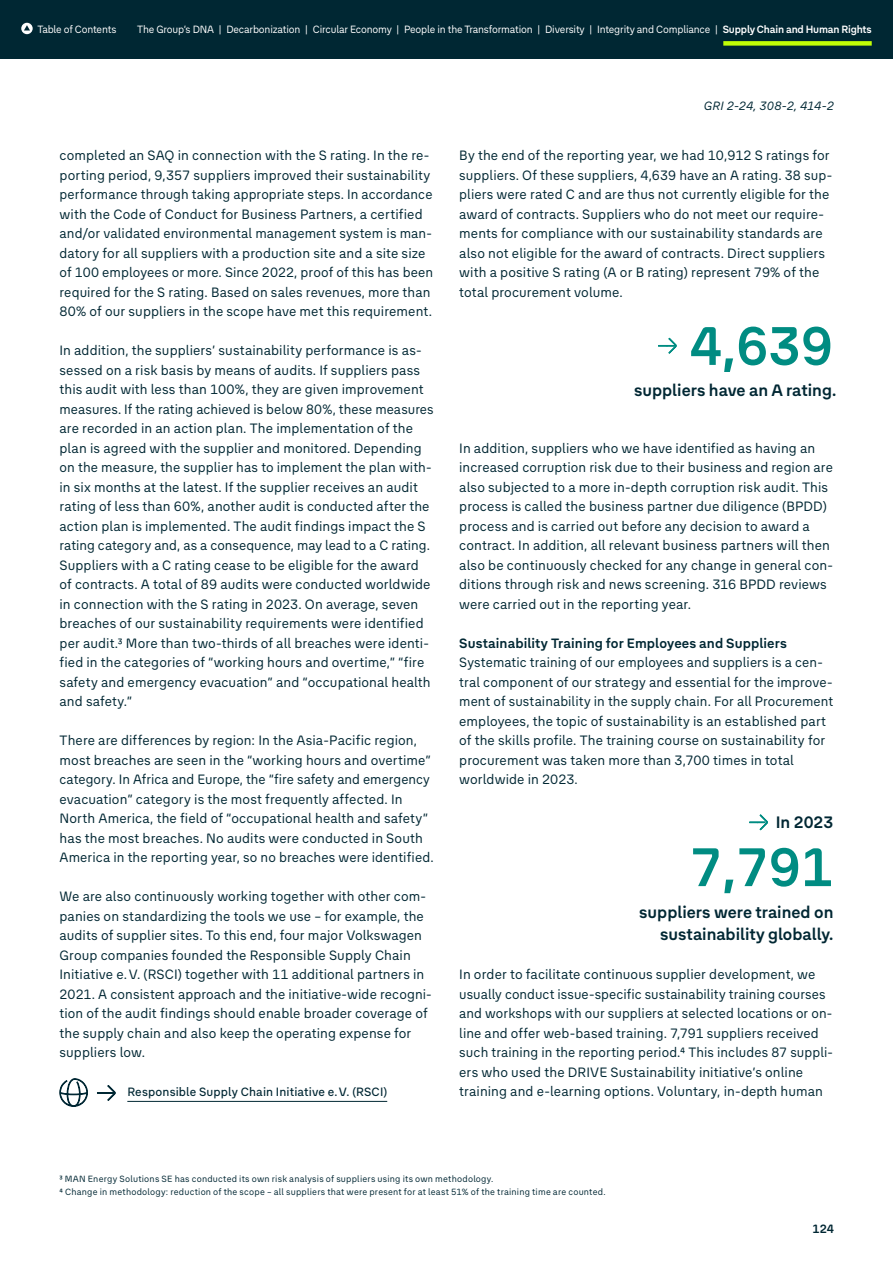
<style>
.page{position:relative;width:893px;height:1263px;background:#fff}
.page>*{position:absolute;margin:0;border:0;box-sizing:border-box;transform-origin:0 0}
.t1{font:700 54px "The Group TEXT Pro";color:#008c82}
.t2{font:700 16.5px/22.5px "The Group TEXT Pro";color:#002733;text-align:right}
.t3{font:13.5px/19.5px "The Group TEXT Pro";letter-spacing:.01em;color:#002733}
.t4{font:700 13.5px "The Group TEXT Pro";letter-spacing:.01em;color:#002733}
.t5{font:500 12px "The Group TEXT Pro";letter-spacing:.01em;color:#002733}
.t6{font:italic 12px "The Group TEXT Pro";letter-spacing:.015em;color:#002733}
.t7{font:700 12px "The Group TEXT Pro";color:#002733}
.t8{font:10.5px "The Group TEXT Pro";letter-spacing:-.015em;color:#fff}
.t9{font:9px/13.4px "The Group TEXT Pro";letter-spacing:.025em;color:#002733}
.s1{font-weight:700}
.s2{font-weight:500}
</style>
<div class="page">
<hr style="left:127px;top:1101px;width:260px;height:1px;background:#002733">
<svg style="left:59px;top:1078px;width:29px;height:29px"></svg>
<svg style="left:97px;top:1085px;width:19px;height:16px"></svg>
<svg style="left:658px;top:338px;width:19px;height:16px"></svg>
<svg style="left:749px;top:814px;width:19px;height:16px"></svg>
<div style="left:0;top:0;width:893px;height:59px;background:#002733"></div>
<div style="left:723px;top:41px;width:149px;height:5px;background:#c2fe06"></div>
<svg style="left:21px;top:23px;width:12px;height:11px"></svg>
<svg style="left:24px;top:25px;width:6px;height:6px"></svg>
<p class="t8" style="left:38px;top:21px;width:80px">Table of Contents</p>
<p class="t8" style="left:137px;top:21px;width:736px">The Group’s DNA | Decarbonization | Circular Economy | People in the Transformation | Diversity | Integrity and Compliance | <span class="s1">Supply Chain and Human Rights</span></p>
<p class="t3" style="left:60px;top:145px;width:375px">completed an SAQ in connection with the S rating. In the re&shy;porting period, 9,357 suppliers improved their sustainability performance through taking appropriate steps. In accordance with the Code of Conduct for Business Partners, a certified and/or validated environmental management system is man&shy;datory for all suppliers with a production site and a site size of 100 employees or more. Since 2022, proof of this has been required for the S rating. Based on sales revenues, more than 80% of our suppliers in the scope have met this requirement.</p>
<p class="t3" style="left:60px;top:340px;width:376px">In addition, the suppliers’ sustainability performance is as&shy;sessed on a risk basis by means of audits. If suppliers pass this audit with less than 100%, they are given improvement measures. If the rating achieved is below 80%, these measures are recorded in an action plan. The implementation of the plan is agreed with the supplier and monitored. Depending on the measure, the supplier has to implement the plan with&shy;in six months at the latest. If the supplier receives an audit rating of less than 60%, another audit is conducted after the action plan is implemented. The audit findings impact the S rating category and, as a consequence, may lead to a C rating.<br>Suppliers with a C rating cease to be eligible for the award of contracts. A total of 89 audits were conducted worldwide in connection with the S rating in 2023. On average, seven breaches of our sustainability requirements were identified per audit.3 More than two-thirds of all breaches were identi&shy;fied in the categories of “working hours and overtime,” “fire safety and emergency evacuation” and “occupational health and safety.”</p>
<p class="t3" style="left:60px;top:730px;width:376px">There are differences by region: In the Asia-Pacific region, most breaches are seen in the “working hours and overtime” category. In Africa and Europe, the “fire safety and emergency evacuation” category is the most frequently affected. In North America, the field of “occupational health and safety” has the most breaches. No audits were conducted in South America in the reporting year, so no breaches were identified.</p>
<p class="t3" style="left:60px;top:886px;width:374px">We are also continuously working together with other com&shy;panies on standardizing the tools we use – for example, the audits of supplier sites. To this end, four major Volkswagen Group companies founded the Responsible Supply Chain Initiative e. V. (RSCI) together with 11 additional partners in 2021. A consistent approach and the initiative-wide recogni&shy;tion of the audit findings should enable broader coverage of the supply chain and also keep the operating expense for suppliers low.</p>
<p class="t5" style="left:127px;top:1083px;width:261px">Responsible Supply Chain Initiative e. V. (RSCI)</p>
<p class="t6" style="left:704px;top:97px;width:132px">GRI 2-24, 308-2, 414-2</p>
<p class="t3" style="left:459px;top:145px;width:374px">By the end of the reporting year, we had 10,912 S ratings for suppliers. Of these suppliers, 4,639 have an A rating. 38 sup&shy;pliers were rated C and are thus not currently eligible for the award of contracts. Suppliers who do not meet our require&shy;ments for compliance with our sustainability standards are also not eligible for the award of contracts. Direct suppliers with a positive S rating (A or B rating) represent 79% of the total procurement volume.</p>
<h1 class="t1" style="left:690px;top:306px;width:145px">4,639</h1>
<p class="t2" style="left:634px;top:378px;width:204px">suppliers have an A rating.</p>
<p class="t3" style="left:459px;top:437px;width:375px">In addition, suppliers who we have identified as having an increased corruption risk due to their business and region are also subjected to a more in-depth corruption risk audit. This process is called the business partner due diligence (BPDD) process and is carried out before any decision to award a contract. In addition, all relevant business partners will then also be continuously checked for any change in general con&shy;ditions through risk and news screening. 316 BPDD reviews were carried out in the reporting year.</p>
<p class="t4" style="left:459px;top:633px;width:329px">Sustainability Training for Employees and Suppliers</p>
<p class="t3" style="left:459px;top:652px;width:376px">Systematic training of our employees and suppliers is a cen&shy;tral component of our strategy and essential for the improve&shy;ment of sustainability in the supply chain. For all Procurement employees, the topic of sustainability is an established part of the skills profile. The training course on sustainability for procurement was taken more than 3,700 times in total worldwide in 2023.</p>
<p class="t2" style="left:776px;top:809px;width:59px">In 2023</p>
<h1 class="t1" style="left:690px;top:827px;width:145px">7,791</h1>
<p class="t2" style="left:639px;top:899px;width:196px">suppliers were trained on sustainability globally.</p>
<p class="t3" style="left:459px;top:964px;width:375px">In order to facilitate continuous supplier development, we usually conduct issue-specific sustainability training courses and workshops with our suppliers at selected locations or on&shy;line and offer web-based training. 7,791 suppliers received such training in the reporting period.4 This includes 87 suppli&shy;ers who used the DRIVE Sustainability initiative’s online training and e-learning options. Voluntary, in-depth human</p>
<p class="t9" style="left:60px;top:1171px;width:548px"><span class="s2">3</span> MAN Energy Solutions SE has conducted its own risk analysis of suppliers using its own methodology.<br><span class="s2">4</span> Change in methodology: reduction of the scope – all suppliers that were present for at least 51% of the training time are counted.</p>
<p class="t7" style="left:812px;top:1219px;width:23px">124</p>
</div>
